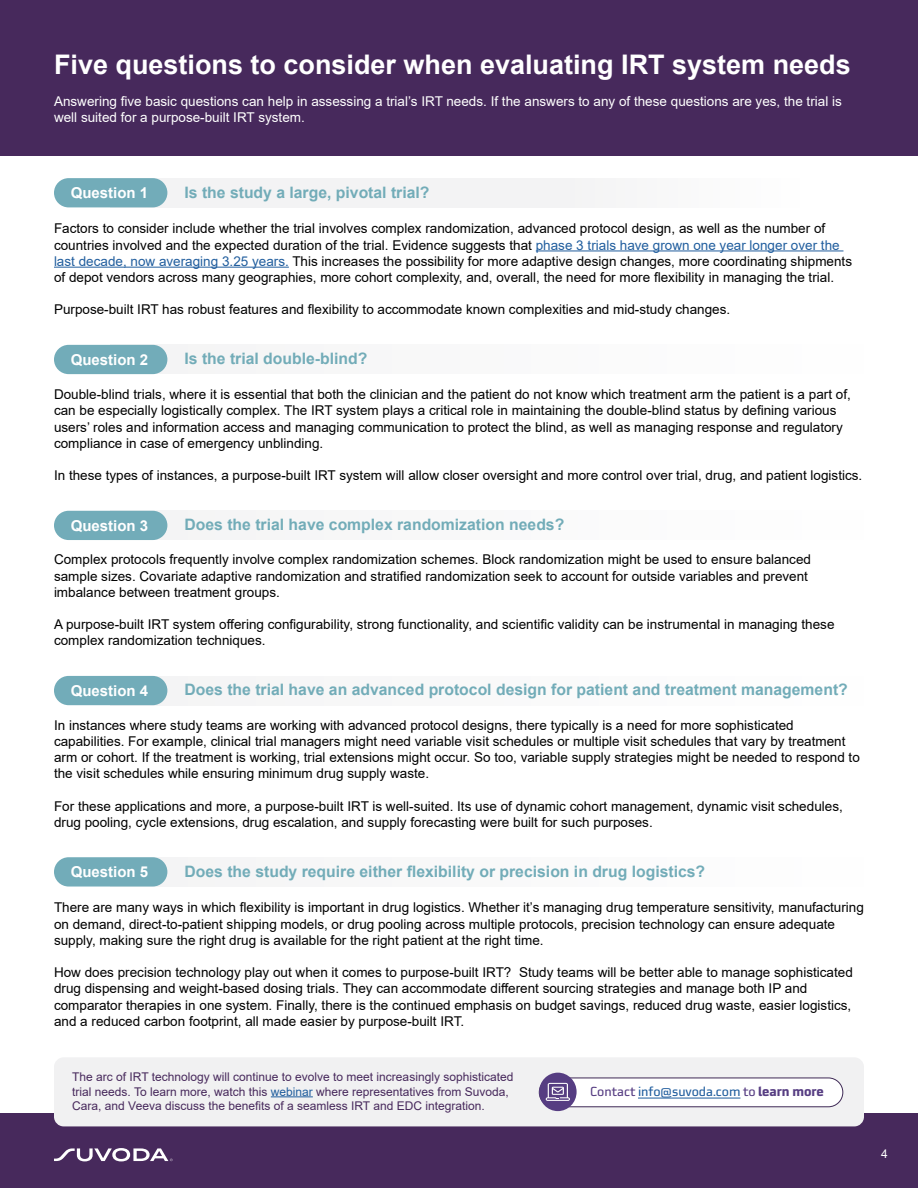
<style>
.page{position:relative;width:918px;height:1188px;background:#fff}
.page>*{position:absolute;margin:0;border:0;box-sizing:border-box;transform-origin:0 0}
.t1{font:700 27px "Arial";color:#fff}
.t2{font:700 15.75px "Arial";color:#72acb8}
.t3{font:700 15px "Arial";color:#fff}
.t4{font:13.5px/16.2px "Arial";color:#000}
.t5{font:13.5px/16.2px "Arial";color:#fff}
.t6{font:12.75px "Utility Pro";color:#215e9e}
.t7{font:12px/14.4px "Arial";color:#47295c}
.t8{font:12px "Arial";color:#fff}
.s1{color:#215e9e}
.s2{color:#563d82}
.s3{font-weight:700;color:#563d82}
</style>
<div class="page">
<div style="left:0;top:1114px;width:918px;height:74px;background:#47295c"></div>
<div style="left:54px;top:1057px;width:810px;height:69px;background:#f1f1f2;border-radius:10px"></div>
<div style="left:0;top:0;width:918px;height:156px;background:#47295c"></div>
<hr style="left:536px;top:250px;width:307px;height:1px;background:#215e9e">
<hr style="left:54px;top:267px;width:235px;height:1px;background:#215e9e">
<div style="left:111px;top:178px;width:753px;height:29px;background:#efeff0"></div>
<div style="left:54px;top:178px;width:113px;height:29px;background:#72acb9;border-radius:15px"></div>
<div style="left:111px;top:345px;width:753px;height:29px;background:#f9f9fa"></div>
<div style="left:54px;top:345px;width:113px;height:29px;background:#72acb9;border-radius:15px"></div>
<div style="left:111px;top:511px;width:753px;height:29px;background:#f9f9fa"></div>
<div style="left:54px;top:511px;width:113px;height:29px;background:#72acb9;border-radius:15px"></div>
<div style="left:111px;top:676px;width:753px;height:29px;background:#f9f9fa"></div>
<div style="left:54px;top:676px;width:113px;height:29px;background:#72acb9;border-radius:15px"></div>
<hr style="left:271px;top:1096px;width:42px;height:1px;background:#215e9e">
<div style="left:111px;top:857px;width:753px;height:30px;background:#f9f9fa"></div>
<div style="left:54px;top:857px;width:113px;height:30px;background:#72acb9;border-radius:15px"></div>
<svg style="left:54px;top:1148px;width:119px;height:13px"></svg>
<div style="left:539px;top:1078px;width:304px;height:29px;background:#fff;border-radius:14px"></div>
<hr style="left:638px;top:1098px;width:102px;height:1px;background:#215e9e">
<div style="left:539px;top:1078px;width:304px;height:29px;border:1px solid #3f2a56;border-radius:14px"></div>
<div style="left:539px;top:1073px;width:38px;height:38px;background:#563d82;border-radius:50%"></div>
<svg style="left:546px;top:1083px;width:24px;height:18px"></svg>
<h1 class="t1" style="left:54px;top:46px;width:798px">Five questions to consider when evaluating IRT system needs</h1>
<p class="t5" style="left:54px;top:93px;width:789px">Answering five basic questions can help in assessing a trial’s IRT needs. If the answers to any of these questions are yes, the trial is well suited for a purpose-built IRT system.</p>
<p class="t3" style="left:71px;top:183px;width:79px">Question 1</p>
<p class="t2" style="left:184px;top:182px;width:247px">Is the study a large, pivotal trial?</p>
<p class="t4" style="left:54px;top:220px;width:800px">Factors to consider include whether the trial involves complex randomization, advanced protocol design, as well as the number of countries involved and the expected duration of the trial. Evidence suggests that <span class="s1">phase 3 trials have grown one year longer over the last decade, now averaging 3.25 years.</span> This increases the possibility for more adaptive design changes, more coordinating shipments of depot vendors across many geographies, more cohort complexity, and, overall, the need for more flexibility in managing the trial.</p>
<p class="t4" style="left:54px;top:301px;width:678px">Purpose-built IRT has robust features and flexibility to accommodate known complexities and mid-study changes.</p>
<p class="t3" style="left:71px;top:350px;width:79px">Question 2</p>
<p class="t2" style="left:184px;top:348px;width:184px">Is the trial double-blind?</p>
<p class="t4" style="left:54px;top:386px;width:798px">Double-blind trials, where it is essential that both the clinician and the patient do not know which treatment arm the patient is a part of, can be especially logistically complex. The IRT system plays a critical role in maintaining the double-blind status by defining various users’ roles and information access and managing communication to protect the blind, as well as managing response and regulatory compliance in case of emergency unblinding.</p>
<p class="t4" style="left:54px;top:467px;width:810px">In these types of instances, a purpose-built IRT system will allow closer oversight and more control over trial, drug, and patient logistics.</p>
<p class="t3" style="left:71px;top:516px;width:79px">Question 3</p>
<p class="t2" style="left:184px;top:514px;width:381px">Does the trial have complex randomization needs?</p>
<p class="t4" style="left:54px;top:551px;width:759px">Complex protocols frequently involve complex randomization schemes. Block randomization might be used to ensure balanced sample sizes. Covariate adaptive randomization and stratified randomization seek to account for outside variables and prevent imbalance between treatment groups.</p>
<p class="t4" style="left:54px;top:616px;width:782px">A purpose-built IRT system offering configurability, strong functionality, and scientific validity can be instrumental in managing these complex randomization techniques.</p>
<p class="t3" style="left:71px;top:681px;width:79px">Question 4</p>
<p class="t2" style="left:184px;top:679px;width:665px">Does the trial have an advanced protocol design for patient and treatment management?</p>
<p class="t4" style="left:54px;top:717px;width:807px">In instances where study teams are working with advanced protocol designs, there typically is a need for more sophisticated capabilities. For example, clinical trial managers might need variable visit schedules or multiple visit schedules that vary by treatment arm or cohort. If the treatment is working, trial extensions might occur. So too, variable supply strategies might be needed to respond to the visit schedules while ensuring minimum drug supply waste.</p>
<p class="t4" style="left:54px;top:798px;width:790px">For these applications and more, a purpose-built IRT is well-suited. Its use of dynamic cohort management, dynamic visit schedules, drug pooling, cycle extensions, drug escalation, and supply forecasting were built for such purposes.</p>
<p class="t3" style="left:71px;top:862px;width:79px">Question 5</p>
<p class="t2" style="left:184px;top:861px;width:522px">Does the study require either flexibility or precision in drug logistics?</p>
<p class="t4" style="left:54px;top:899px;width:811px">There are many ways in which flexibility is important in drug logistics. Whether it’s managing drug temperature sensitivity, manufacturing on demand, direct-to-patient shipping models, or drug pooling across multiple protocols, precision technology can ensure adequate supply, making sure the right drug is available for the right patient at the right time.</p>
<p class="t4" style="left:54px;top:964px;width:800px">How does precision technology play out when it comes to purpose-built IRT? Study teams will be better able to manage sophisticated drug dispensing and weight-based dosing trials. They can accommodate different sourcing strategies and manage both IP and comparator therapies in one system. Finally, there is the continued emphasis on budget savings, reduced drug waste, easier logistics, and a reduced carbon footprint, all made easier by purpose-built IRT.</p>
<p class="t7" style="left:72px;top:1070px;width:443px">The arc of IRT technology will continue to evolve to meet increasingly sophisticated trial needs. To learn more, watch this <span class="s1">webinar</span> where representatives from Suvoda,<br>Cara, and Veeva discuss the benefits of a seamless IRT and EDC integration.</p>
<p class="t6" style="left:590px;top:1082px;width:235px"><span class="s2">Contact</span> info@suvoda.com <span class="s2">to</span> <span class="s3">learn more</span></p>
<p class="t8" style="left:881px;top:1145px;width:8px">4</p>
</div>
